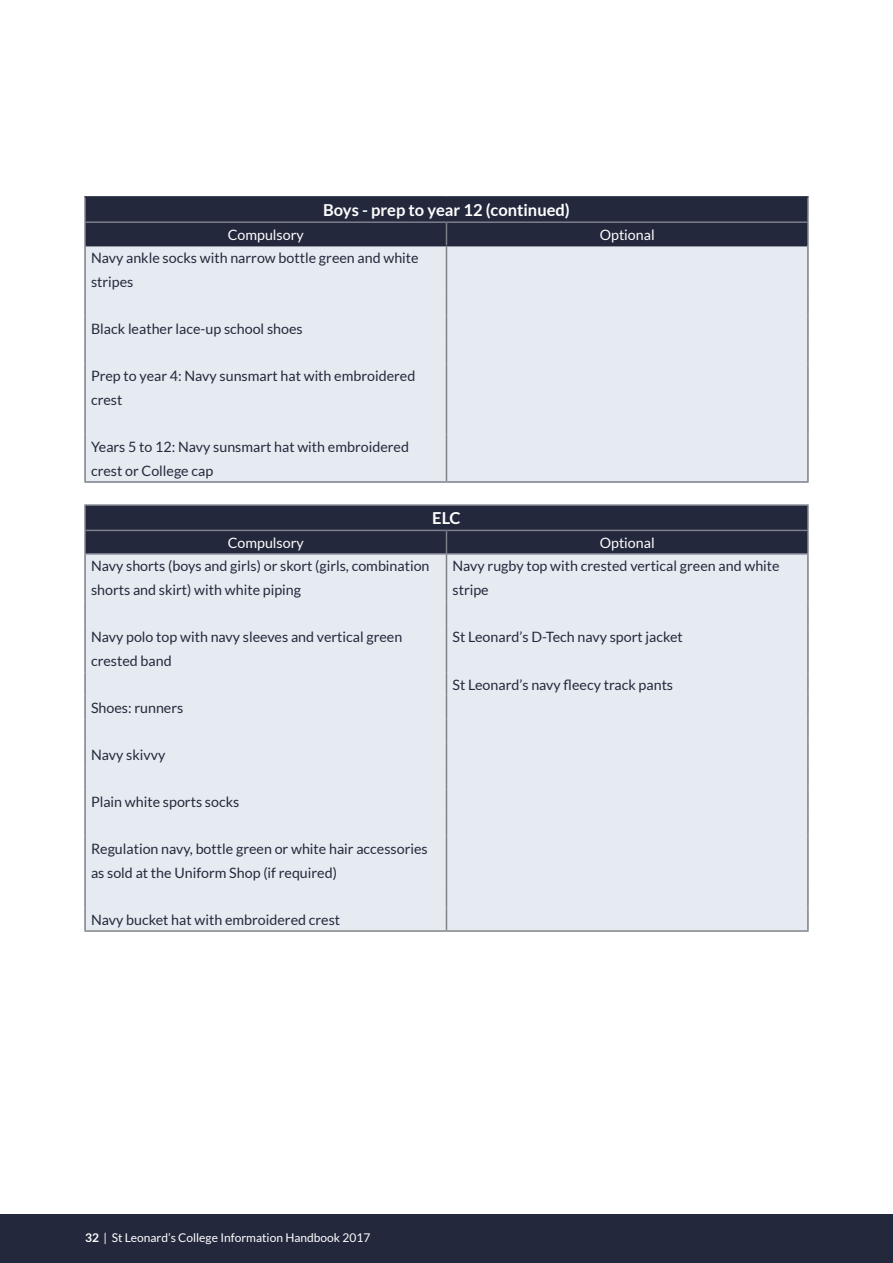
<style>
.page{position:relative;width:893px;height:1263px;background:#fff}
.page>*{position:absolute;margin:0;border:0;box-sizing:border-box;transform-origin:0 0}
.t1{font:700 16.5px "Lato";color:#fff}
.t2{font:14.25px/24px "Lato";color:#24283c}
.t3{font:14.25px "Lato";color:#fff}
.t4{font:12px "Lato";color:#fff}
.s1{font-weight:700}
</style>
<div class="page">
<div style="left:0;top:1214px;width:893px;height:49px;background:#24283c"></div>
<div style="left:86px;top:246px;width:721px;height:235px;background:#e6ebf1"></div>
<hr style="left:84px;top:196px;width:362px;height:2px;background:#24283c">
<hr style="left:446px;top:196px;width:363px;height:2px;background:#24283c">
<hr style="left:84px;top:198px;width:2px;height:23px;background:#7c7e8a">
<hr style="left:807px;top:198px;width:2px;height:23px;background:#7c7e8a">
<hr style="left:84px;top:223px;width:2px;height:23px;background:#7c7e8a">
<div style="left:85px;top:197px;width:723px;height:49px;background:#24283c"></div>
<hr style="left:807px;top:223px;width:2px;height:23px;background:#7c7e8a">
<hr style="left:84px;top:246px;width:2px;height:47px;background:#7c7e8a">
<hr style="left:807px;top:246px;width:2px;height:47px;background:#7c7e8a">
<hr style="left:84px;top:293px;width:2px;height:24px;background:#7c7e8a">
<hr style="left:807px;top:293px;width:2px;height:24px;background:#7c7e8a">
<hr style="left:84px;top:317px;width:2px;height:23px;background:#7c7e8a">
<hr style="left:807px;top:317px;width:2px;height:23px;background:#7c7e8a">
<hr style="left:84px;top:340px;width:2px;height:24px;background:#7c7e8a">
<hr style="left:807px;top:340px;width:2px;height:24px;background:#7c7e8a">
<hr style="left:84px;top:364px;width:2px;height:47px;background:#7c7e8a">
<hr style="left:807px;top:364px;width:2px;height:47px;background:#7c7e8a">
<hr style="left:84px;top:411px;width:2px;height:23px;background:#7c7e8a">
<hr style="left:807px;top:411px;width:2px;height:23px;background:#7c7e8a">
<hr style="left:84px;top:434px;width:2px;height:47px;background:#7c7e8a">
<hr style="left:807px;top:434px;width:2px;height:47px;background:#7c7e8a">
<hr style="left:84px;top:481px;width:362px;height:2px;background:#7c7e8a">
<hr style="left:446px;top:481px;width:363px;height:2px;background:#7c7e8a">
<hr style="left:446px;top:246px;width:1px;height:47px;background:#808285">
<svg style="left:446px;top:293px;width:1px;height:71px"></svg>
<hr style="left:446px;top:364px;width:1px;height:47px;background:#808285">
<svg style="left:446px;top:411px;width:1px;height:23px"></svg>
<hr style="left:446px;top:434px;width:1px;height:47px;background:#808285">
<hr style="left:84px;top:221px;width:362px;height:2px;background:#7c7e8a">
<hr style="left:446px;top:221px;width:363px;height:2px;background:#7c7e8a">
<div style="left:86px;top:555px;width:721px;height:375px;background:#e6ebf1"></div>
<hr style="left:84px;top:504px;width:362px;height:2px;background:#7c7e8a">
<hr style="left:84px;top:506px;width:2px;height:24px;background:#7c7e8a">
<hr style="left:446px;top:504px;width:363px;height:2px;background:#7c7e8a">
<hr style="left:807px;top:506px;width:2px;height:24px;background:#7c7e8a">
<hr style="left:84px;top:530px;width:362px;height:1px;background:#7c7e8a">
<hr style="left:84px;top:531px;width:2px;height:22px;background:#7c7e8a">
<hr style="left:446px;top:530px;width:363px;height:1px;background:#7c7e8a">
<svg style="left:85px;top:505px;width:723px;height:48px;background:#282c40"></svg>
<hr style="left:807px;top:531px;width:2px;height:22px;background:#7c7e8a">
<hr style="left:84px;top:553px;width:362px;height:2px;background:#7c7e8a">
<hr style="left:84px;top:555px;width:2px;height:46px;background:#7c7e8a">
<hr style="left:446px;top:553px;width:363px;height:2px;background:#7c7e8a">
<hr style="left:807px;top:555px;width:2px;height:46px;background:#7c7e8a">
<hr style="left:84px;top:601px;width:2px;height:24px;background:#7c7e8a">
<hr style="left:807px;top:601px;width:2px;height:24px;background:#7c7e8a">
<hr style="left:84px;top:625px;width:2px;height:47px;background:#7c7e8a">
<hr style="left:807px;top:625px;width:2px;height:47px;background:#7c7e8a">
<hr style="left:84px;top:672px;width:2px;height:24px;background:#7c7e8a">
<hr style="left:807px;top:672px;width:2px;height:24px;background:#7c7e8a">
<hr style="left:84px;top:696px;width:2px;height:23px;background:#7c7e8a">
<hr style="left:807px;top:696px;width:2px;height:23px;background:#7c7e8a">
<hr style="left:84px;top:719px;width:2px;height:24px;background:#7c7e8a">
<hr style="left:807px;top:719px;width:2px;height:24px;background:#7c7e8a">
<hr style="left:84px;top:743px;width:2px;height:23px;background:#7c7e8a">
<hr style="left:807px;top:743px;width:2px;height:23px;background:#7c7e8a">
<hr style="left:84px;top:766px;width:2px;height:24px;background:#7c7e8a">
<hr style="left:807px;top:766px;width:2px;height:24px;background:#7c7e8a">
<hr style="left:84px;top:790px;width:2px;height:23px;background:#7c7e8a">
<hr style="left:807px;top:790px;width:2px;height:23px;background:#7c7e8a">
<hr style="left:84px;top:813px;width:2px;height:24px;background:#7c7e8a">
<hr style="left:807px;top:813px;width:2px;height:24px;background:#7c7e8a">
<hr style="left:84px;top:837px;width:2px;height:47px;background:#7c7e8a">
<hr style="left:807px;top:837px;width:2px;height:47px;background:#7c7e8a">
<hr style="left:84px;top:884px;width:2px;height:23px;background:#7c7e8a">
<hr style="left:807px;top:884px;width:2px;height:23px;background:#7c7e8a">
<hr style="left:84px;top:907px;width:2px;height:23px;background:#7c7e8a">
<hr style="left:807px;top:907px;width:2px;height:23px;background:#7c7e8a">
<hr style="left:446px;top:555px;width:1px;height:46px;background:#808285">
<svg style="left:446px;top:601px;width:1px;height:24px"></svg>
<hr style="left:446px;top:625px;width:1px;height:47px;background:#808285">
<svg style="left:446px;top:672px;width:1px;height:165px"></svg>
<hr style="left:446px;top:837px;width:1px;height:47px;background:#808285">
<svg style="left:446px;top:884px;width:1px;height:46px"></svg>
<hr style="left:84px;top:930px;width:362px;height:2px;background:#808285">
<hr style="left:446px;top:930px;width:363px;height:2px;background:#808285">
<p class="t1" style="left:323px;top:201px;width:248px">Boys - prep to year 12 (continued)</p>
<p class="t3" style="left:228px;top:227px;width:77px">Compulsory</p>
<p class="t3" style="left:600px;top:227px;width:56px">Optional</p>
<p class="t2" style="left:91px;top:246px;width:329px">Navy ankle socks with narrow bottle green and white stripes</p>
<p class="t2" style="left:91px;top:317px;width:213px">Black leather lace-up school shoes</p>
<p class="t2" style="left:91px;top:364px;width:326px">Prep to year 4: Navy sunsmart hat with embroidered crest</p>
<p class="t2" style="left:91px;top:435px;width:319px">Years 5 to 12: Navy sunsmart hat with embroidered crest or College cap</p>
<p class="t1" style="left:432px;top:509px;width:30px">ELC</p>
<p class="t3" style="left:228px;top:535px;width:77px">Compulsory</p>
<p class="t3" style="left:600px;top:535px;width:56px">Optional</p>
<p class="t2" style="left:91px;top:554px;width:340px">Navy shorts (boys and girls) or skort (girls, combination shorts and skirt) with white piping</p>
<p class="t2" style="left:452px;top:554px;width:329px">Navy rugby top with crested vertical green and white stripe</p>
<p class="t2" style="left:91px;top:625px;width:313px">Navy polo top with navy sleeves and vertical green crested band</p>
<p class="t2" style="left:452px;top:625px;width:232px">St Leonard’s D-Tech navy sport jacket</p>
<p class="t2" style="left:452px;top:672px;width:222px">St Leonard’s navy fleecy track pants</p>
<p class="t2" style="left:91px;top:696px;width:94px">Shoes: runners</p>
<p class="t2" style="left:91px;top:743px;width:76px">Navy skivvy</p>
<p class="t2" style="left:91px;top:790px;width:150px">Plain white sports socks</p>
<p class="t2" style="left:91px;top:837px;width:338px">Regulation navy, bottle green or white hair accessories as sold at the Uniform Shop (if required)</p>
<p class="t2" style="left:91px;top:908px;width:251px">Navy bucket hat with embroidered crest</p>
<p class="t4" style="left:85px;top:1231px;width:287px"><span class="s1">32</span> | St Leonard’s College Information Handbook 2017</p>
</div>
